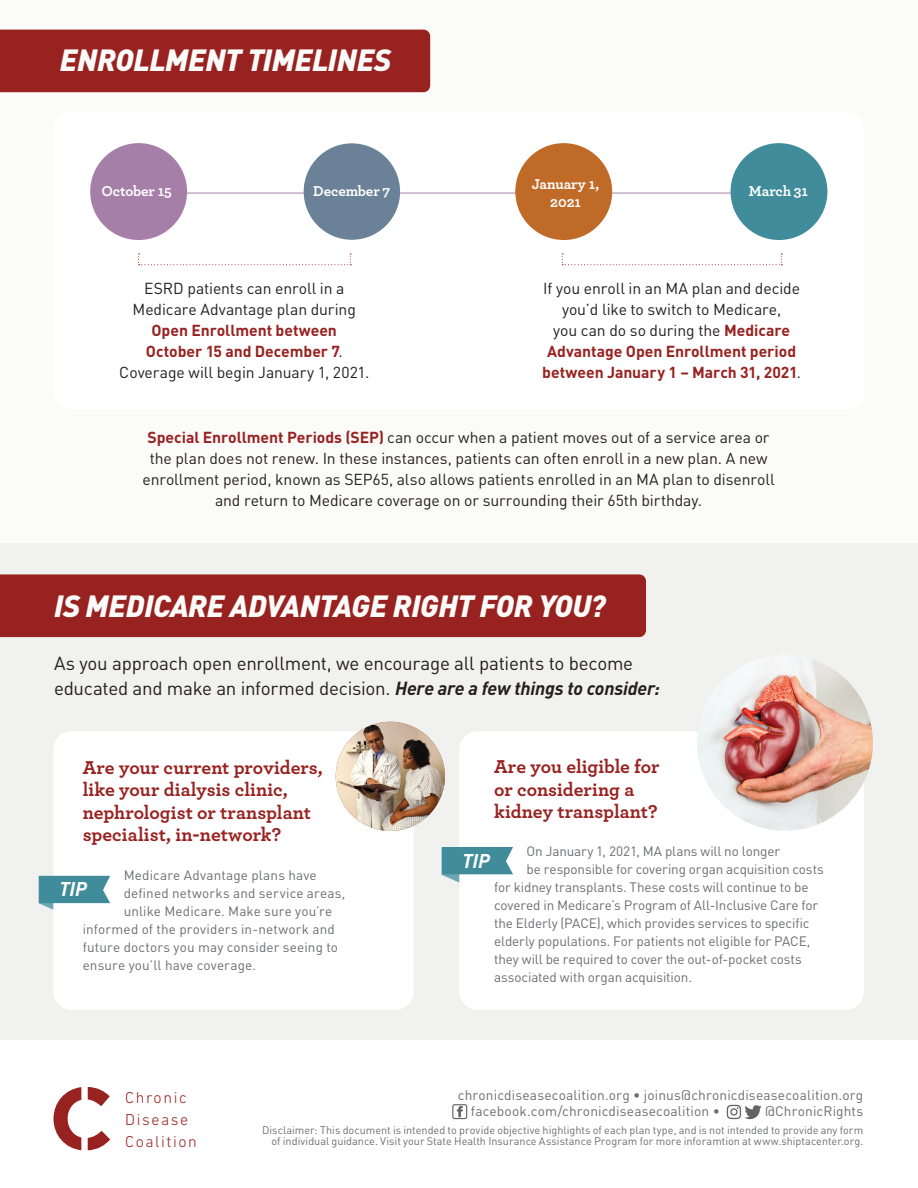
<style>
.page{position:relative;width:918px;height:1188px;background:#fff}
.page>*{position:absolute;margin:0;border:0;box-sizing:border-box;transform-origin:0 0}
.t1{font:italic 900 30.3px "DIN Pro";letter-spacing:-.015em;color:#fbfbfa}
.t2{font:italic 700 19.65px "DIN Pro";letter-spacing:-.01em;color:#fff}
.t3{font:700 19.5px/22.5px "Archer Pro";color:#982220}
.t4{font:18.75px/25.5px "DIN Pro";letter-spacing:-.015em;color:#231f20}
.t5{font:300 16.05px/21.8px "DIN Next LT Pro";letter-spacing:.1em;color:#982220}
.t6{font:15.75px/21px "DIN Pro";letter-spacing:-.005em;color:#231f20;text-align:center}
.t7{font:700 15.75px/21px "DIN Pro";letter-spacing:-.005em;color:#982220;text-align:center}
.t8{font:700 15px/18px "Archer";letter-spacing:-.01em;color:#fff;text-align:center}
.t9{font:13.65px/16.5px "DIN Pro";letter-spacing:.01em;color:#6c6d70}
.t10{font:13.5px "DIN Pro";letter-spacing:-.005em;color:#6c6d70}
.t11{font:13.5px "DIN Pro";letter-spacing:.015em;color:#6c6d70}
.t12{font:10.8px/11.2px "DIN Pro";color:#6c6d70;text-align:right}
.s1{font-weight:400;color:#231f20}
.s2{font-weight:700;color:#982220}
.s3{font-weight:700;font-style:italic}
</style>
<div class="page">
<div style="left:0;top:0;width:918px;height:559px;background:#fbfbfa"></div>
<div style="left:0;top:543px;width:918px;height:496px;background:#f1f2ef"></div>
<div style="left:53px;top:112px;width:811px;height:298px;background:#fff;border-radius:18px"></div>
<hr style="left:170px;top:193px;width:579px;height:1px;background:#a67fa9">
<div style="left:90px;top:143px;width:97px;height:97px;background:#a67fa9;border-radius:50%"></div>
<div style="left:304px;top:143px;width:96px;height:97px;background:#6a8198;border-radius:50%"></div>
<div style="left:515px;top:143px;width:97px;height:97px;background:#c06a28;border-radius:50%"></div>
<div style="left:731px;top:143px;width:96px;height:97px;background:#418c9b;border-radius:50%"></div>
<svg style="left:138px;top:253px;width:213px;height:12px"></svg>
<svg style="left:562px;top:253px;width:220px;height:12px"></svg>
<svg style="left:54px;top:1087px;width:27px;height:63px"></svg>
<svg style="left:88px;top:1087px;width:22px;height:19px"></svg>
<svg style="left:88px;top:1131px;width:22px;height:19px"></svg>
<svg style="left:452px;top:1104px;width:15px;height:15px"></svg>
<svg style="left:727px;top:1105px;width:35px;height:14px"></svg>
<div style="left:53px;top:731px;width:361px;height:279px;background:#fff;border-radius:18px"></div>
<div style="left:459px;top:731px;width:405px;height:279px;background:#fff;border-radius:18px"></div>
<img style="left:336px;top:722px;width:109px;height:109px;border-radius:54px">
<img style="left:697px;top:655px;width:176px;height:176px;border-radius:88px">
<svg style="left:39px;top:876px;width:71px;height:34px"></svg>
<svg style="left:442px;top:847px;width:71px;height:36px"></svg>
<div style="left:0;top:30px;width:430px;height:62px;background:#982220"></div>
<div style="left:0;top:574px;width:646px;height:63px;background:#982220"></div>
<h1 class="t1" style="left:60px;top:40px;width:333px">ENROLLMENT TIMELINES</h1>
<p class="t8" style="left:101px;top:181px;width:72px">October 15</p>
<p class="t8" style="left:313px;top:181px;width:79px">December 7</p>
<p class="t8" style="left:532px;top:174px;width:69px">January 1,<br>2021</p>
<p class="t8" style="left:749px;top:181px;width:61px">March 31</p>
<p class="t6" style="left:133px;top:277px;width:225px">ESRD patients can enroll in a<br>Medicare Advantage plan during</p>
<p class="t7" style="left:119px;top:319px;width:251px">Open Enrollment between<br>October 15 and December 7<span class="s1">.<br>Coverage will begin January 1, 2021.</span></p>
<p class="t6" style="left:542px;top:277px;width:260px">If you enroll in an MA plan and decide you’d like to switch to Medicare,<br>you can do so during the <span class="s2">Medicare Advantage Open Enrollment period between January 1 – March 31, 2021</span>.</p>
<p class="t6" style="left:142px;top:426px;width:634px"><span class="s2">Special Enrollment Periods (SEP)</span> can occur when a patient moves out of a service area or the plan does not renew. In these instances, patients can often enroll in a new plan. A new enrollment period, known as SEP65, also allows patients enrolled in an MA plan to disenroll and return to Medicare coverage on or surrounding their 65th birthday.</p>
<h1 class="t1" style="left:54px;top:586px;width:553px">IS MEDICARE ADVANTAGE RIGHT FOR YOU?</h1>
<p class="t4" style="left:54px;top:649px;width:608px">As you approach open enrollment, we encourage all patients to become educated and make an informed decision. <span class="s3">Here are a few things to consider:</span></p>
<p class="t3" style="left:83px;top:755px;width:242px">Are your current providers, like your dialysis clinic, nephrologist or transplant specialist, in-network?</p>
<p class="t11" style="left:124px;top:866px;width:195px">Medicare Advantage plans have</p>
<p class="t11" style="left:124px;top:884px;width:223px">defined networks and service areas,</p>
<p class="t10" style="left:124px;top:902px;width:210px">unlike Medicare. Make sure you’re</p>
<p class="t10" style="left:83px;top:920px;width:254px">informed of the providers in-network and</p>
<p class="t10" style="left:83px;top:938px;width:257px">future doctors you may consider seeing to</p>
<p class="t11" style="left:83px;top:956px;width:175px">ensure you’ll have coverage.</p>
<p class="t2" style="left:59px;top:876px;width:29px">TIP</p>
<p class="t3" style="left:494px;top:754px;width:167px">Are you eligible for or considering a kidney transplant?</p>
<p class="t10" style="left:527px;top:842px;width:255px">On January 1, 2021, MA plans will no longer</p>
<p class="t10" style="left:527px;top:860px;width:299px">be responsible for covering organ acquisition costs</p>
<p class="t10" style="left:494px;top:878px;width:316px">for kidney transplants. These costs will continue to be</p>
<p class="t10" style="left:494px;top:896px;width:326px">covered in Medicare’s Program of All-Inclusive Care for</p>
<p class="t10" style="left:494px;top:914px;width:317px">the Elderly (PACE), which provides services to specific</p>
<p class="t10" style="left:494px;top:932px;width:318px">elderly populations. For patients not eligible for PACE,</p>
<p class="t10" style="left:494px;top:950px;width:309px">they will be required to cover the out-of-pocket costs</p>
<p class="t10" style="left:494px;top:968px;width:200px">associated with organ acquisition.</p>
<p class="t2" style="left:462px;top:847px;width:29px">TIP</p>
<p class="t5" style="left:125px;top:1087px;width:73px">Chronic<br>Disease<br>Coalition</p>
<p class="t9" style="left:471px;top:1086px;width:394px;text-indent:-13px">chronicdiseasecoalition.org • joinus@chronicdiseasecoalition.org facebook.com/chronicdiseasecoalition •</p>
<p class="t9" style="left:765px;top:1102px;width:100px">@ChronicRights</p>
<p class="t12" style="left:262px;top:1124px;width:603px">Disclaimer: This document is intended to provide objective highlights of each plan type, and is not intended to provide any form of individual guidance. Visit your State Health Insurance Assistance Program for more inforamtion at www.shiptacenter.org.</p>
</div>
